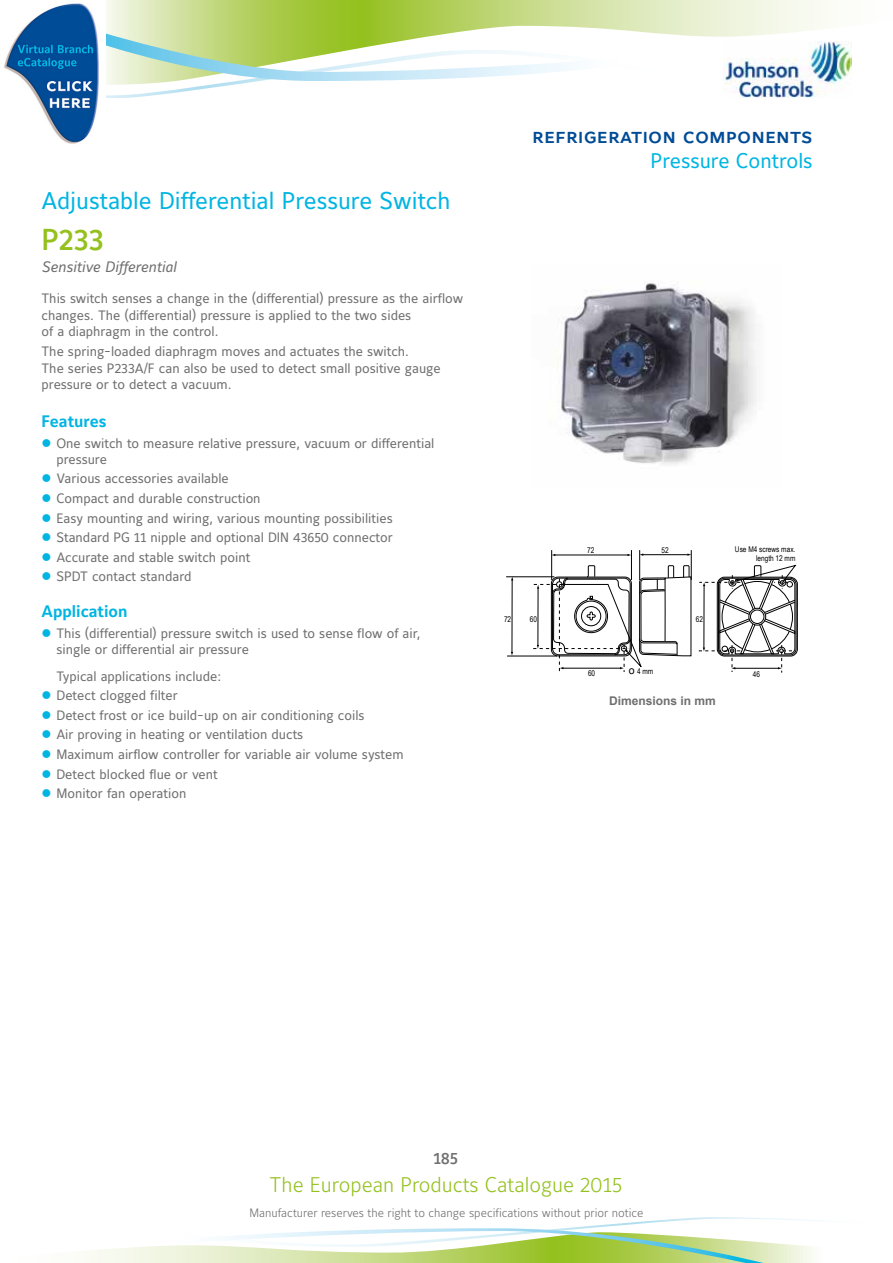
<style>
.page{position:relative;width:893px;height:1263px;background:#fff}
.page>*{position:absolute;margin:0;border:0;box-sizing:border-box;transform-origin:0 0}
.t1{font:30px "Maurea Medium Lf";color:#95c11f}
.t2{font:24px "Maurea Regular Lf";color:#00b5e2}
.t3{font:21px "Maurea Light Lf";color:#95c11f}
.t4{font:21px "Maurea JCI Medium Caps";color:#004b96}
.t5{font:21px "Maurea Regular Lf";color:#00b5e2}
.t6{font:16.5px "Maurea Bold Lf";color:#00b5e2}
.t7{font:16.5px "Maurea Medium Lf";color:#706f6f}
.t8{font:15px "Maurea Regular Italic Lf";color:#706f6f}
.t9{font:13.5px/19.6px "Maurea Regular Lf";color:#706f6f}
.t10{font:12px "Maurea Light Lf";color:#706f6f}
.t11{font:700 12px "Arial";color:#706f6f}
.t12{font:condensed 7.95px/9.4px "Arial";color:#000;text-align:right}
.s1{font-stretch:normal;font-size:10.65px}
</style>
<div class="page">
<img style="left:740px;top:94px;width:85px;height:4px">
<img style="left:702px;top:18px;width:150px;height:76px">
<svg style="left:106px;top:81px;width:152px;height:17px"></svg>
<svg style="left:106px;top:0;width:596px;height:81px"></svg>
<svg style="left:85px;top:1217px;width:728px;height:46px"></svg>
<hr style="left:506px;top:576px;width:48px;height:1px;background:#000">
<hr style="left:551px;top:550px;width:1px;height:30px;background:#000">
<hr style="left:631px;top:550px;width:1px;height:30px;background:#000">
<hr style="left:639px;top:550px;width:1px;height:30px;background:#000">
<hr style="left:691px;top:550px;width:1px;height:30px;background:#000">
<hr style="left:507px;top:656px;width:50px;height:1px;background:#000">
<div style="left:717px;top:577px;width:81px;height:79px;border:1px solid #000;border-radius:7px"></div>
<hr style="left:512px;top:579px;width:1px;height:74px;background:#000">
<hr style="left:642px;top:554px;width:46px;height:1px;background:#000">
<hr style="left:554px;top:555px;width:74px;height:1px;background:#000">
<svg style="left:698px;top:565px;width:98px;height:108px"></svg>
<svg style="left:533px;top:565px;width:159px;height:107px"></svg>
<img style="left:557px;top:283px;width:200px;height:181px">
<img style="left:4px;top:3px;width:95px;height:141px">
<h2 class="t2" style="left:42px;top:187px;width:410px">Adjustable Differential Pressure Switch</h2>
<h1 class="t1" style="left:42px;top:222px;width:64px">P233</h1>
<p class="t8" style="left:42px;top:258px;width:136px">Sensitive Differential</p>
<p class="t9" style="left:42px;top:291px;width:423px;line-height:16.2px">This switch senses a change in the (differential) pressure as the airflow changes. The (differential) pressure is applied to the two sides<br>of a diaphragm in the control.</p>
<p class="t9" style="left:42px;top:344px;width:401px;line-height:16.2px">The spring-loaded diaphragm moves and actuates the switch.<br>The series P233A/F can also be used to detect small positive gauge pressure or to detect a vacuum.</p>
<p class="t6" style="left:42px;top:412px;width:66px">Features</p>
<p class="t9" style="left:56px;top:435px;width:380px;line-height:16.2px">One switch to measure relative pressure, vacuum or differential pressure</p>
<p class="t9" style="left:56px;top:469px;width:338px">Various accessories available<br>Compact and durable construction<br>Easy mounting and wiring, various mounting possibilities Standard PG 11 nipple and optional DIN 43650 connector Accurate and stable switch point<br>SPDT contact standard</p>
<p class="t6" style="left:42px;top:602px;width:87px">Application</p>
<p class="t9" style="left:56px;top:626px;width:366px;line-height:16.2px">This (differential) pressure switch is used to sense flow of air, single or differential air pressure</p>
<p class="t9" style="left:56px;top:667px;width:349px">Typical applications include:<br>Detect clogged filter<br>Detect frost or ice build-up on air conditioning coils<br>Air proving in heating or ventilation ducts<br>Maximum airflow controller for variable air volume system Detect blocked flue or vent<br>Monitor fan operation</p>
<h3 class="t4" style="left:532px;top:127px;width:282px">refrigeration components</h3>
<h3 class="t5" style="left:650px;top:149px;width:164px">Pressure Controls</h3>
<p class="t12" style="left:587px;top:545px;width:9px">72</p>
<p class="t12" style="left:661px;top:545px;width:9px">52</p>
<p class="t12" style="left:504px;top:614px;width:9px">72</p>
<p class="t12" style="left:530px;top:614px;width:9px">60</p>
<p class="t12" style="left:696px;top:614px;width:9px">62</p>
<p class="t12" style="left:735px;top:544px;width:62px">Use M4 screws max. length 12 mm</p>
<p class="t12" style="left:629px;top:666px;width:26px"><span class="s1">o</span> 4 mm</p>
<p class="t12" style="left:588px;top:668px;width:9px">60</p>
<p class="t12" style="left:753px;top:669px;width:9px">46</p>
<p class="t11" style="left:609px;top:692px;width:108px">Dimensions in mm</p>
<p class="t7" style="left:433px;top:1149px;width:26px">185</p>
<h3 class="t3" style="left:270px;top:1173px;width:354px">The European Products Catalogue 2015</h3>
<p class="t10" style="left:249px;top:1206px;width:396px">Manufacturer reserves the right to change specifications without prior notice</p>
</div>
